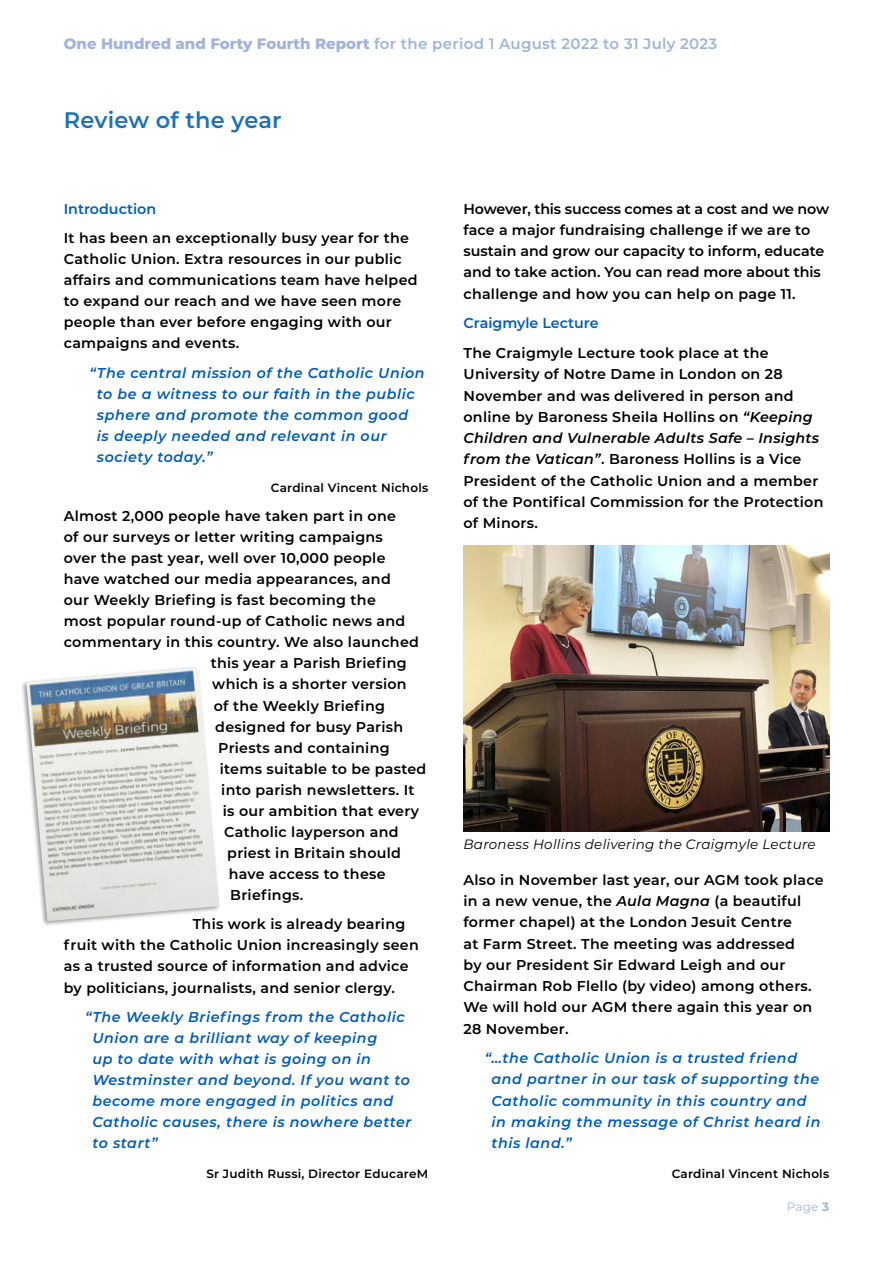
<style>
.page{position:relative;width:893px;height:1263px;background:#fff}
.page>*{position:absolute;margin:0;border:0;box-sizing:border-box;transform-origin:0 0}
.t1{font:600 22.5px "Montserrat";letter-spacing:.01em;color:#1d71b8}
.t2{font:600 15px "Montserrat";letter-spacing:.02em;color:#9fb3dd}
.t3{font:600 14.25px/21.3px "Montserrat";letter-spacing:.02em;color:#000}
.t4{font:italic 600 14.25px/21px "Montserrat";letter-spacing:.04em;color:#005cb9}
.t5{font:600 14.25px/21.3px "Montserrat";color:#000}
.t6{font:600 14.25px "Montserrat";color:#005cb9}
.t7{font:italic 13.5px "Montserrat";letter-spacing:.02em;color:#000}
.t8{font:600 12px "Montserrat";letter-spacing:.02em;color:#000}
.t9{font:12px "Montserrat";color:#9fb3dd}
.s1{font-weight:800}
.s2{font-style:italic}
.s3{font-weight:700}
</style>
<div class="page">
<img style="left:463px;top:545px;width:366px;height:286px">
<div style="left:21px;top:665px;width:200px;height:262px;background:#000;opacity:.4"></div>
<img style="left:26px;top:667px;width:193px;height:254px">
<p class="t2" style="left:64px;top:33px;width:655px"><span class="s1">One Hundred and Forty Fourth Report</span> for the period 1 August 2022 to 31 July 2023</p>
<h1 class="t1" style="left:64px;top:104px;width:219px">Review of the year</h1>
<p class="t6" style="left:64px;top:198px;width:94px">Introduction</p>
<p class="t3" style="left:64px;top:227px;width:355px">It has been an exceptionally busy year for the Catholic Union. Extra resources in our public affairs and communications team have helped to expand our reach and we have seen more people than ever before engaging with our campaigns and events.</p>
<p class="t4" style="left:97px;top:362px;width:329px;text-indent:-7px">“The central mission of the Catholic Union to be a witness to our faith in the public sphere and promote the common good<br>is deeply needed and relevant in our society today.”</p>
<p class="t8" style="left:271px;top:479px;width:159px">Cardinal Vincent Nichols</p>
<p class="t3" style="left:64px;top:505px;width:334px">Almost 2,000 people have taken part in one</p>
<p class="t3" style="left:64px;top:526px;width:321px">of our surveys or letter writing campaigns</p>
<p class="t3" style="left:64px;top:547px;width:323px">over the past year, well over 10,000 people</p>
<p class="t3" style="left:64px;top:568px;width:328px">have watched our media appearances, and</p>
<p class="t3" style="left:64px;top:589px;width:314px">our Weekly Briefing is fast becoming the</p>
<p class="t3" style="left:64px;top:610px;width:343px">most popular round-up of Catholic news and</p>
<p class="t3" style="left:64px;top:631px;width:357px">commentary in this country. We also launched</p>
<p class="t3" style="left:211px;top:652px;width:197px">this year a Parish Briefing</p>
<p class="t3" style="left:212px;top:673px;width:196px">which is a shorter version</p>
<p class="t3" style="left:214px;top:694px;width:173px">of the Weekly Briefing</p>
<p class="t3" style="left:215px;top:715px;width:189px">designed for busy Parish</p>
<p class="t3" style="left:218px;top:736px;width:173px">Priests and containing</p>
<p class="t3" style="left:220px;top:757px;width:208px">items suitable to be pasted</p>
<p class="t3" style="left:221px;top:778px;width:195px">into parish newsletters. It</p>
<p class="t3" style="left:223px;top:799px;width:198px">is our ambition that every</p>
<p class="t3" style="left:224px;top:820px;width:176px">Catholic layperson and</p>
<p class="t3" style="left:227px;top:841px;width:175px">priest in Britain should</p>
<p class="t3" style="left:229px;top:862px;width:158px">have access to these</p>
<p class="t3" style="left:230px;top:883px;width:75px">Briefings.</p>
<p class="t3" style="left:64px;top:913px;width:357px;text-indent:129px">This work is already bearing fruit with the Catholic Union increasingly seen as a trusted source of information and advice by politicians, journalists, and senior clergy.</p>
<p class="t4" style="left:92px;top:1006px;width:321px;text-indent:-7px">“The Weekly Briefings from the Catholic Union are a brilliant way of keeping<br>up to date with what is going on in Westminster and beyond. If you want to become more engaged in politics and Catholic causes, there is nowhere better to start”</p>
<p class="t8" style="left:206px;top:1165px;width:223px">Sr Judith Russi, Director EducareM</p>
<p class="t5" style="left:463px;top:197px;width:367px">However, this success comes at a cost and we now face a major fundraising challenge if we are to sustain and grow our capacity to inform, educate and to take action. You can read more about this challenge and how you can help on page 11.</p>
<p class="t6" style="left:463px;top:313px;width:137px">Craigmyle Lecture</p>
<p class="t3" style="left:463px;top:342px;width:361px">The Craigmyle Lecture took place at the University of Notre Dame in London on 28<br>November and was delivered in person and online by Baroness Sheila Hollins on <span class="s2">“Keeping Children and Vulnerable Adults Safe – Insights from the Vatican”</span>. Baroness Hollins is a Vice President of the Catholic Union and a member of the Pontifical Commission for the Protection of Minors.</p>
<p class="t7" style="left:463px;top:835px;width:354px">Baroness Hollins delivering the Craigmyle Lecture</p>
<p class="t3" style="left:463px;top:868px;width:362px">Also in November last year, our AGM took place in a new venue, the <span class="s2">Aula Magna</span> (a beautiful former chapel) at the London Jesuit Centre<br>at Farm Street. The meeting was addressed<br>by our President Sir Edward Leigh and our Chairman Rob Flello (by video) among others.<br>We will hold our AGM there again this year on 28 November.</p>
<p class="t4" style="left:492px;top:1047px;width:330px;text-indent:-7px">“…the Catholic Union is a trusted friend and partner in our task of supporting the Catholic community in this country and in making the message of Christ heard in this land.”</p>
<p class="t8" style="left:672px;top:1165px;width:159px">Cardinal Vincent Nichols</p>
<p class="t9" style="left:787px;top:1198px;width:44px">Page <span class="s3">3</span></p>
</div>
